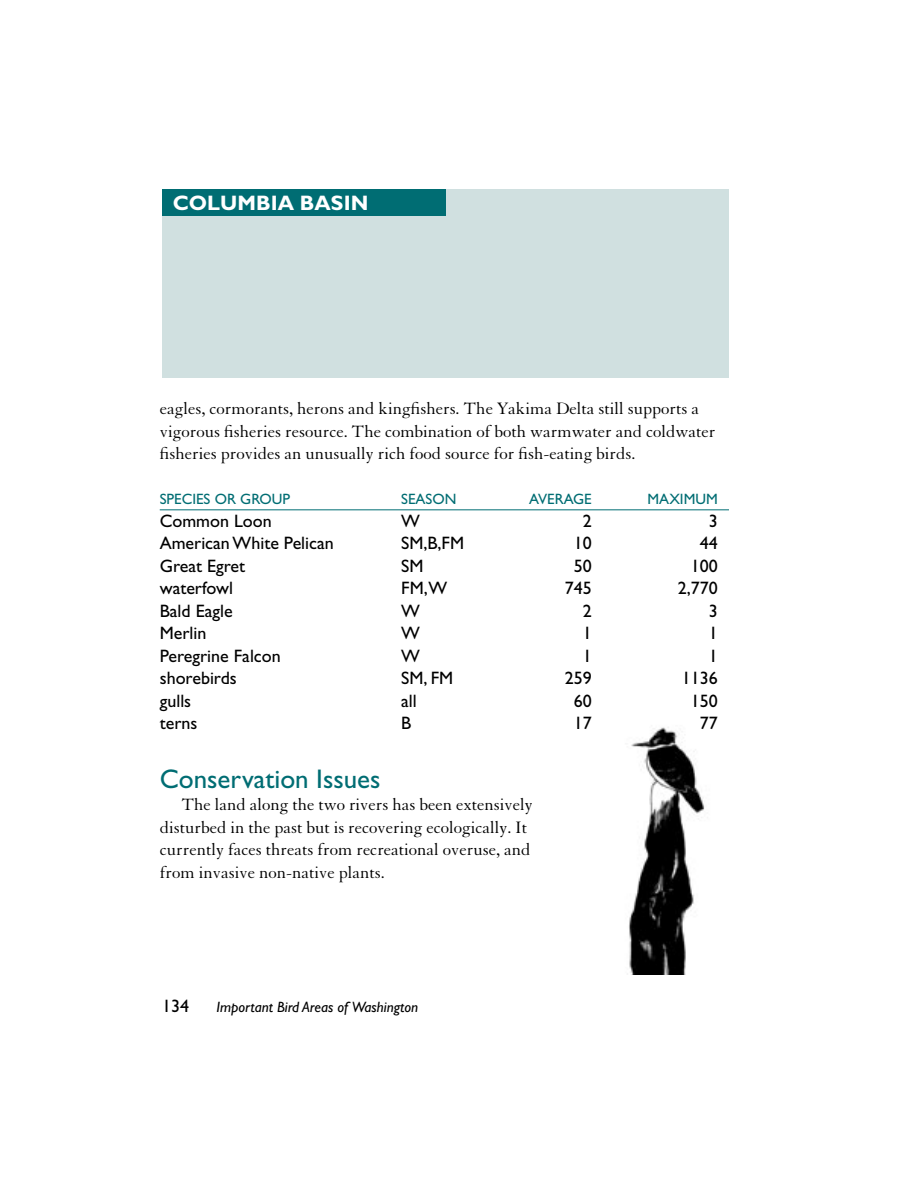
<style>
.page{position:relative;width:918px;height:1188px;background:#fff}
.page>*{position:absolute;margin:0;border:0;box-sizing:border-box;transform-origin:0 0}
.t1{font:27px "Gill Sans";color:#006d73}
.t2{font:700 21px "Gill Sans";color:#fff}
.t3{font:18px/22.5px "Granjon";color:#000}
.t4{font:18px "Gill Sans";color:#000}
.t5{font:15px "Gill Sans";color:#006d73}
.t6{font:italic 15px "Gill Sans";color:#000}
.s1{font-style:normal;font-size:18px}
</style>
<div class="page">
<div style="left:162px;top:189px;width:567px;height:189px;background:#d0e0e0"></div>
<div style="left:162px;top:189px;width:284px;height:27px;background:#006d73"></div>
<img style="left:629px;top:727px;width:76px;height:247px">
<hr style="left:160px;top:510px;width:569px;height:1px;background:#006d73">
<p class="t2" style="left:173px;top:196px;width:197px">COLUMBIA BASIN</p>
<p class="t3" style="left:160px;top:399px;width:557px">eagles, cormorants, herons and kingfishers. The Yakima Delta still supports a vigorous fisheries resource. The combination of both warmwater and coldwater fisheries provides an unusually rich food source for fish-eating birds.</p>
<p class="t5" style="left:160px;top:494px;width:132px">SPECIES OR GROUP</p>
<p class="t5" style="left:401px;top:494px;width:57px">SEASON</p>
<p class="t5" style="left:529px;top:494px;width:64px">AVERAGE</p>
<p class="t5" style="left:648px;top:494px;width:72px">MAXIMUM</p>
<p class="t4" style="left:160px;top:514px;width:114px">Common Loon</p>
<p class="t4" style="left:401px;top:514px;width:20px">W</p>
<p class="t4" style="left:583px;top:514px;width:10px">2</p>
<p class="t4" style="left:709px;top:514px;width:10px">3</p>
<p class="t4" style="left:160px;top:537px;width:176px">American White Pelican</p>
<p class="t4" style="left:401px;top:537px;width:64px">SM,B,FM</p>
<p class="t4" style="left:574px;top:537px;width:19px">10</p>
<p class="t4" style="left:700px;top:537px;width:19px">44</p>
<p class="t4" style="left:160px;top:559px;width:87px">Great Egret</p>
<p class="t4" style="left:401px;top:559px;width:24px">SM</p>
<p class="t4" style="left:574px;top:559px;width:19px">50</p>
<p class="t4" style="left:691px;top:559px;width:28px">100</p>
<p class="t4" style="left:160px;top:582px;width:75px">waterfowl</p>
<p class="t4" style="left:401px;top:582px;width:48px">FM, W</p>
<p class="t4" style="left:565px;top:582px;width:28px">745</p>
<p class="t4" style="left:678px;top:582px;width:41px">2,770</p>
<p class="t4" style="left:160px;top:604px;width:74px">Bald Eagle</p>
<p class="t4" style="left:401px;top:604px;width:20px">W</p>
<p class="t4" style="left:583px;top:604px;width:10px">2</p>
<p class="t4" style="left:709px;top:604px;width:10px">3</p>
<p class="t4" style="left:160px;top:627px;width:48px">Merlin</p>
<p class="t4" style="left:401px;top:627px;width:20px">W</p>
<p class="t4" style="left:583px;top:627px;width:10px">1</p>
<p class="t4" style="left:709px;top:627px;width:10px">1</p>
<p class="t4" style="left:160px;top:649px;width:123px">Peregrine Falcon</p>
<p class="t4" style="left:401px;top:649px;width:20px">W</p>
<p class="t4" style="left:583px;top:649px;width:10px">1</p>
<p class="t4" style="left:709px;top:649px;width:10px">1</p>
<p class="t4" style="left:160px;top:672px;width:79px">shorebirds</p>
<p class="t4" style="left:401px;top:672px;width:53px">SM, FM</p>
<p class="t4" style="left:565px;top:672px;width:28px">259</p>
<p class="t4" style="left:682px;top:672px;width:37px">1136</p>
<p class="t4" style="left:160px;top:694px;width:33px">gulls</p>
<p class="t4" style="left:401px;top:694px;width:17px">all</p>
<p class="t4" style="left:574px;top:694px;width:19px">60</p>
<p class="t4" style="left:691px;top:694px;width:28px">150</p>
<p class="t4" style="left:160px;top:717px;width:39px">terns</p>
<p class="t4" style="left:401px;top:717px;width:12px">B</p>
<p class="t4" style="left:574px;top:717px;width:19px">17</p>
<p class="t4" style="left:700px;top:717px;width:19px">77</p>
<h1 class="t1" style="left:160px;top:769px;width:222px">Conservation Issues</h1>
<p class="t3" style="left:160px;top:795px;width:375px;text-indent:22px">The land along the two rivers has been extensively disturbed in the past but is recovering ecologically. It currently faces threats from recreational overuse, and from invasive non-native plants.</p>
<p class="t6" style="left:162px;top:1002px;width:258px"><span class="s1">134</span> Important Bird Areas of Washington</p>
</div>
